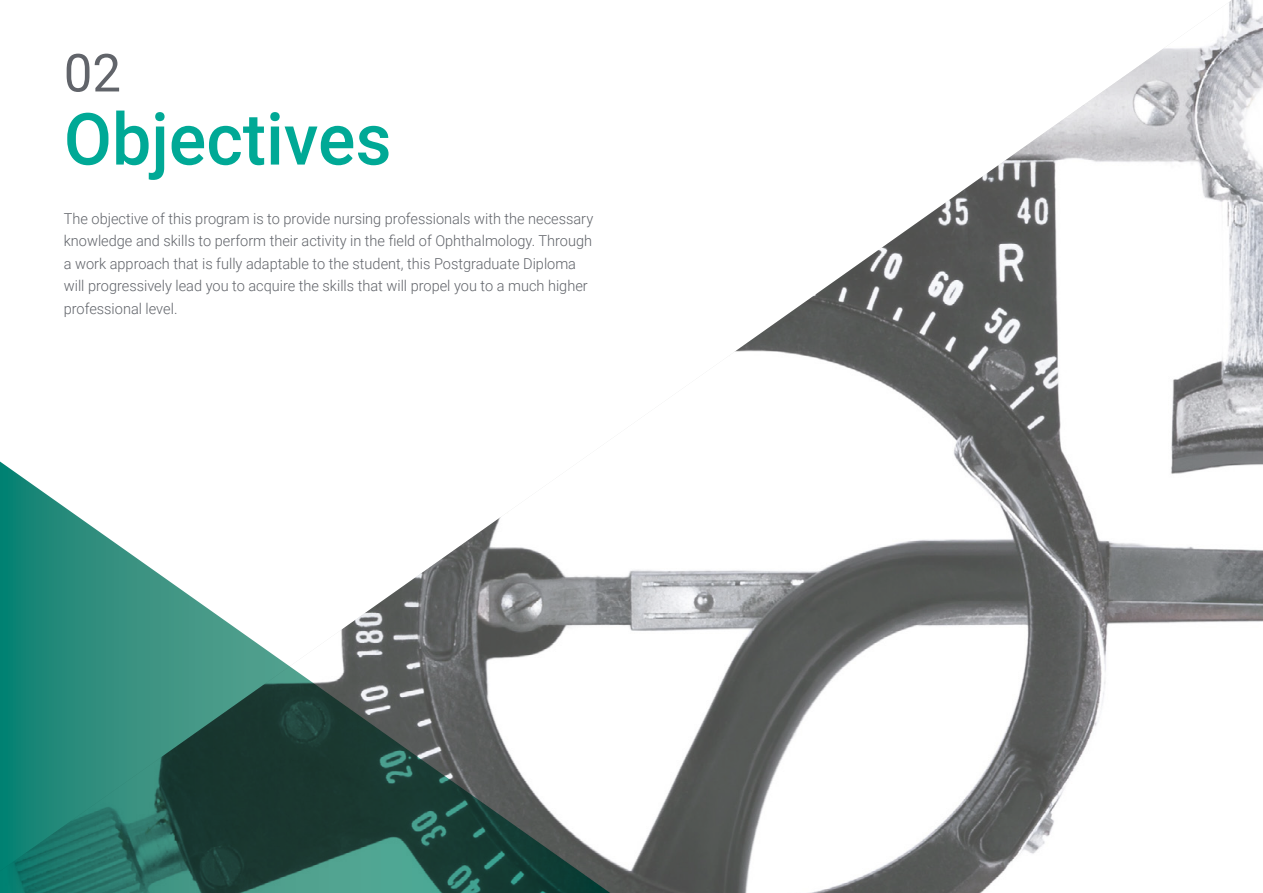
<style>
.page{position:relative;width:1263px;height:893px;background:#fff}
.page>*{position:absolute;margin:0;border:0;box-sizing:border-box;transform-origin:0 0}
.t1{font:500 72px "Roboto";color:#00a996}
.t2{font:52.5px "Roboto";color:#61646a}
.t3{font:300 15px/22.5px "Roboto";color:#61646a}
</style>
<div class="page">
<img style="left:640px;top:0;width:623px;height:893px">
<svg style="left:0;top:461px;width:640px;height:432px"></svg>
<h2 class="t2" style="left:64px;top:36px;width:59px">02</h2>
<h1 class="t1" style="left:64px;top:89px;width:329px">Objectives</h1>
<p class="t3" style="left:64px;top:207px;width:531px">The objective of this program is to provide nursing professionals with the necessary knowledge and skills to perform their activity in the field of Ophthalmology. Through a work approach that is fully adaptable to the student, this Postgraduate Diploma will progressively lead you to acquire the skills that will propel you to a much higher professional level.</p>
</div>
